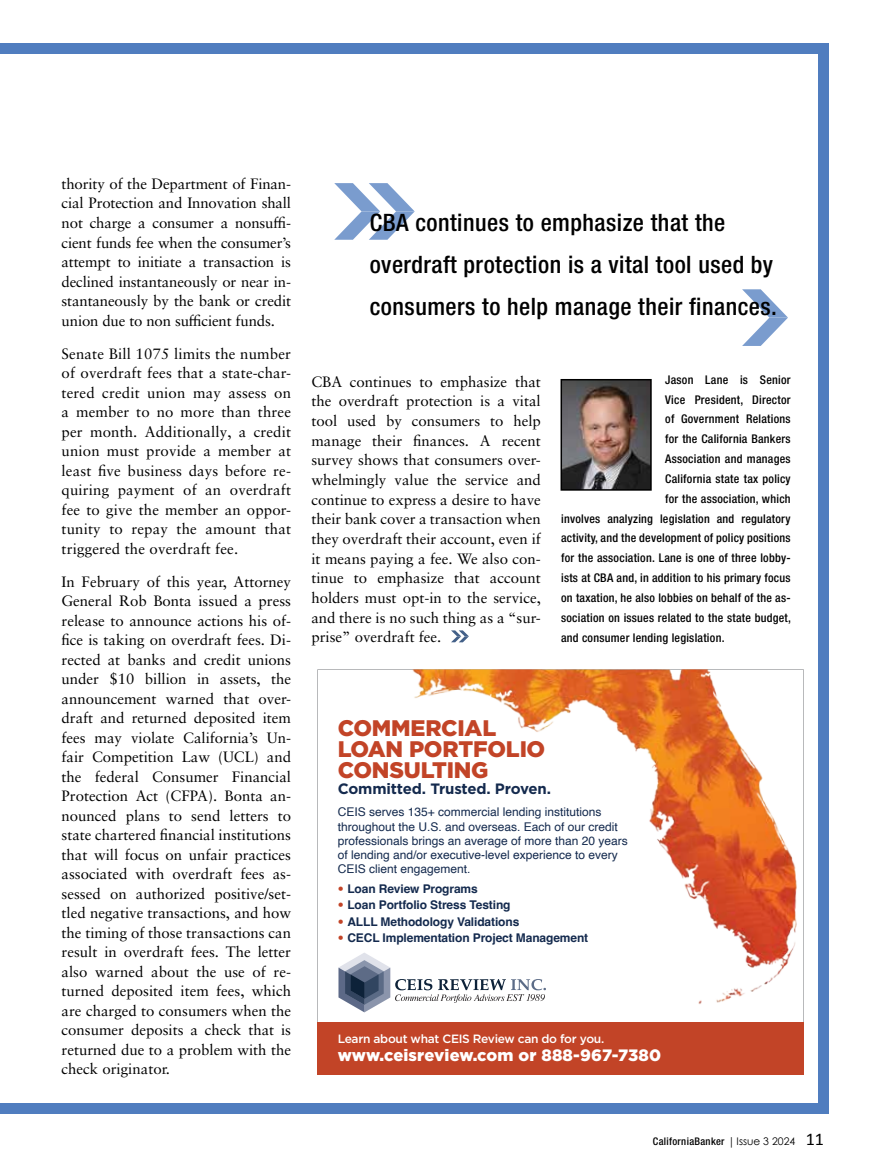
<style>
.page{position:relative;width:878px;height:1175px;background:#fff}
.page>*{position:absolute;margin:0;border:0;box-sizing:border-box;transform-origin:0 0}
.t1{font:500 condensed 24px/42px "Helvetica Neue LT Std";letter-spacing:.02em;color:#000}
.t2{font:900 22.5px/21px "Gotham";letter-spacing:-.01em;color:#c24427}
.t3{font:900 16.5px "Gotham";letter-spacing:.01em;color:#fff}
.t4{font:15px/19.5px "Sabon LT Pro";color:#000;text-align:justify}
.t5{font:700 15px "Gotham";letter-spacing:-.01em;color:#142a4e}
.t6{font:500 condensed 12px "Helvetica Neue LT Std";letter-spacing:.02em;color:#000}
.t7{font:12px/14.2px "Helvetica";color:#142a4e}
.t8{font:700 12px "Helvetica";letter-spacing:-.01em;color:#142a4e}
.t9{font:500 12px "Gotham";letter-spacing:-.025em;color:#fff}
.t10{font:500 condensed 10.5px "Helvetica Neue LT Std";letter-spacing:.03em;color:#000}
.s1{font-family:"Helvetica Neue";font-stretch:condensed;color:#c24427}
.s2{font-family:"Myriad Pro";font-weight:400}
.s3{font-family:"Century Gothic";font-weight:400;font-stretch:normal}
.s4{font-family:"Calibri";font-weight:400;font-stretch:normal;font-size:18px}
</style>
<div class="page">
<svg style="left:451px;top:630px;width:18px;height:12px"></svg>
<div style="left:0;top:44px;width:817px;height:10px;background:#507dbf"></div>
<div style="left:0;top:1103px;width:818px;height:11px;background:#507dbf"></div>
<div style="left:817px;top:44px;width:11px;height:1070px;background:#507dbf"></div>
<img style="left:563px;top:382px;width:85px;height:105px">
<div style="left:560px;top:379px;width:91px;height:111px;border:2px solid #000"></div>
<svg style="left:334px;top:183px;width:80px;height:57px"></svg>
<svg style="left:742px;top:289px;width:46px;height:57px"></svg>
<div style="left:317px;top:1021px;width:486px;height:53px;background:#c24427"></div>
<svg style="left:338px;top:953px;width:53px;height:59px"></svg>
<img style="left:394px;top:669px;width:407px;height:353px">
<p class="t4" style="left:62px;top:174px;width:231px">thority of the Department of Finan&shy;cial Protection and Innovation shall not charge a consumer a nonsuffi&shy;cient funds fee when the consumer’s attempt to initiate a transaction is declined instantaneously or near in&shy;stantaneously by the bank or credit union due to non sufficient funds.</p>
<p class="t4" style="left:62px;top:343px;width:231px">Senate Bill 1075 limits the number of overdraft fees that a state-char&shy;tered credit union may assess on a member to no more than three per month. Additionally, a credit union must provide a member at least five business days before re&shy;quiring payment of an overdraft fee to give the member an oppor&shy;tunity to repay the amount that triggered the overdraft fee.</p>
<p class="t4" style="left:62px;top:571px;width:231px">In February of this year, Attorney General Rob Bonta issued a press release to announce actions his of&shy;fice is taking on overdraft fees. Di&shy;rected at banks and credit unions under $10 billion in assets, the announcement warned that over&shy;draft and returned deposited item fees may violate California’s Un&shy;fair Competition Law (UCL) and the federal Consumer Financial Protection Act (CFPA). Bonta an&shy;nounced plans to send letters to state chartered financial institutions that will focus on unfair practices associated with overdraft fees as&shy;sessed on authorized positive/set&shy;tled negative transactions, and how the timing of those transactions can result in overdraft fees. The letter also warned about the use of re&shy;turned deposited item fees, which are charged to consumers when the consumer deposits a check that is returned due to a problem with the check originator.</p>
<h1 class="t1" style="left:370px;top:201px;width:408px">CBA continues to emphasize that the overdraft protection is a vital tool used by consumers to help manage their finances.</h1>
<p class="t4" style="left:311px;top:371px;width:231px">CBA continues to emphasize that the overdraft protection is a vital tool used by consumers to help manage their finances. A recent survey shows that consumers over&shy;whelmingly value the service and continue to express a desire to have their bank cover a transaction when they overdraft their account, even if it means paying a fee. We also con&shy;tinue to emphasize that account holders must opt-in to the service, and there is no such thing as a “sur&shy;prise” overdraft fee.</p>
<p class="t6" style="left:665px;top:372px;width:127px">Jason Lane is Senior</p>
<p class="t6" style="left:665px;top:392px;width:127px">Vice President, Director</p>
<p class="t6" style="left:665px;top:412px;width:127px">of Government Relations</p>
<p class="t6" style="left:665px;top:432px;width:127px">for the California Bankers</p>
<p class="t6" style="left:665px;top:452px;width:127px">Association and manages</p>
<p class="t6" style="left:665px;top:471px;width:127px">California state tax policy</p>
<p class="t6" style="left:665px;top:491px;width:127px">for the association, which</p>
<p class="t6" style="left:561px;top:511px;width:231px">involves analyzing legislation and regulatory</p>
<p class="t6" style="left:561px;top:531px;width:231px">activity, and the development of policy positions</p>
<p class="t6" style="left:561px;top:551px;width:231px">for the association. Lane is one of three lobby-</p>
<p class="t6" style="left:561px;top:570px;width:231px">ists at CBA and, in addition to his primary focus</p>
<p class="t6" style="left:561px;top:590px;width:231px">on taxation, he also lobbies on behalf of the as-</p>
<p class="t6" style="left:561px;top:610px;width:231px">sociation on issues related to the state budget,</p>
<p class="t6" style="left:561px;top:630px;width:165px">and consumer lending legislation.</p>
<h2 class="t2" style="left:337px;top:717px;width:209px">COMMERCIAL<br>LOAN PORTFOLIO<br>CONSULTING</h2>
<p class="t5" style="left:337px;top:779px;width:215px">Committed. Trusted. Proven.</p>
<p class="t7" style="left:337px;top:805px;width:292px">CEIS serves 135+ commercial lending institutions throughout the U.S. and overseas. Each of our credit professionals brings an average of more than 20 years of lending and/or executive-level experience to every CEIS client engagement.</p>
<p class="t8" style="left:337px;top:881px;width:142px"><span class="s1">•</span> Loan Review Programs</p>
<p class="t8" style="left:337px;top:897px;width:174px"><span class="s1">•</span> Loan Portfolio Stress Testing</p>
<p class="t8" style="left:337px;top:914px;width:183px"><span class="s1">•</span> ALLL Methodology Validations</p>
<p class="t8" style="left:337px;top:930px;width:252px"><span class="s1">•</span> CECL Implementation Project Management</p>
<p class="t9" style="left:338px;top:1030px;width:268px">Learn about what CEIS Review can do for you.</p>
<p class="t3" style="left:338px;top:1043px;width:325px">www.ceisreview.com or 888-967-7380</p>
<p class="t10" style="left:653px;top:1135px;width:172px">CaliforniaBanker <span class="s2">|</span> <span class="s3">Issue 3 2024</span> <span class="s4">11</span></p>
</div>
